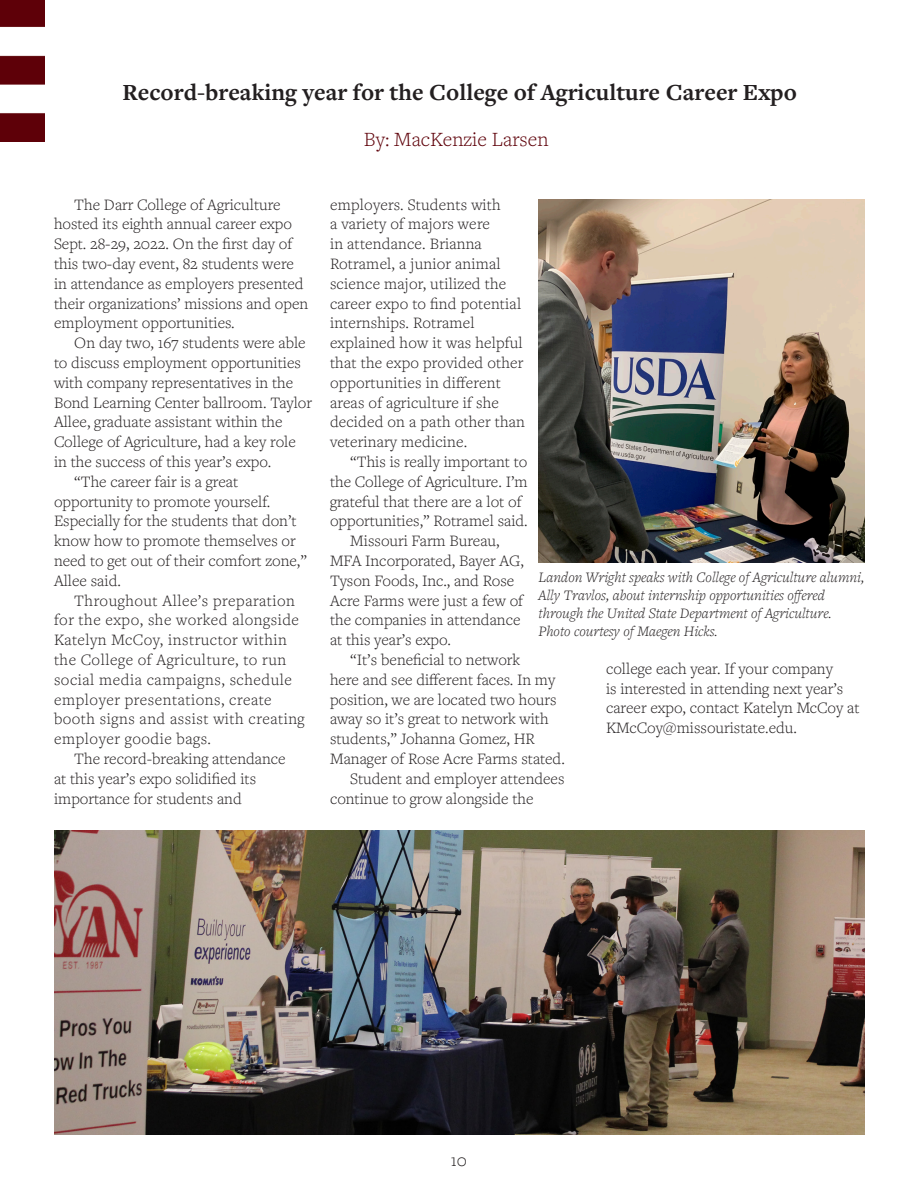
<style>
.page{position:relative;width:918px;height:1188px;background:#fff}
.page>*{position:absolute;margin:0;border:0;box-sizing:border-box;transform-origin:0 0}
.t1{font:700 24px "Freight Text Pro";color:#231f20}
.t2{font:300 21px "Freight Text Pro";color:#5e0009}
.t3{font:300 18px "Freight Text Pro";color:#231f20}
.t4{font:300 16.5px/19.8px "Freight Text Pro";color:#231f20}
.t5{font:300 16.5px/19.8px "Freight Text Pro";letter-spacing:.03em;color:#231f20}
.t6{font:italic 300 15px/18px "Freight Text Pro";color:#231f20}
</style>
<div class="page">
<img style="left:0;top:0;width:45px;height:141px">
<img style="left:539px;top:199px;width:326px;height:364px">
<img style="left:55px;top:831px;width:810px;height:303px">
<p class="t1" style="left:123px;top:76px;width:676px">Record-breaking year for the College of Agriculture Career Expo</p>
<p class="t2" style="left:364px;top:126px;width:186px">By: MacKenzie Larsen</p>
<p class="t4" style="left:54px;top:194px;width:256px;text-indent:20px">The Darr College of Agriculture hosted its eighth annual career expo Sept. 28-29, 2022. On the first day of this two-day event, 82 students were in attendance as employers presented their organizations’ missions and open employment opportunities.</p>
<p class="t4" style="left:54px;top:332px;width:260px;text-indent:20px">On day two, 167 students were able to discuss employment opportunities with company representatives in the Bond Learning Center ballroom. Taylor Allee, graduate assistant within the College of Agriculture, had a key role in the success of this year’s expo.</p>
<p class="t4" style="left:54px;top:471px;width:255px;text-indent:20px">“The career fair is a great opportunity to promote yourself.<br>Especially for the students that don’t know how to promote themselves or need to get out of their comfort zone,”<br>Allee said.</p>
<p class="t5" style="left:54px;top:590px;width:252px;text-indent:20px">Throughout Allee’s preparation for the expo, she worked alongside<br>Katelyn McCoy, instructor within the College of Agriculture, to run social media campaigns, schedule employer presentations, create booth signs and assist with creating employer goodie bags.</p>
<p class="t4" style="left:54px;top:748px;width:233px;text-indent:20px">The record-breaking attendance at this year’s expo solidified its importance for students and</p>
<p class="t4" style="left:330px;top:194px;width:197px">employers. Students with<br>a variety of majors were<br>in attendance. Brianna<br>Rotramel, a junior animal science major, utilized the career expo to find potential internships. Rotramel explained how it was helpful that the expo provided other opportunities in different areas of agriculture if she decided on a path other than veterinary medicine.</p>
<p class="t4" style="left:330px;top:451px;width:199px;text-indent:20px">“This is really important to the College of Agriculture. I’m grateful that there are a lot of opportunities,” Rotramel said.</p>
<p class="t4" style="left:330px;top:530px;width:195px;text-indent:20px">Missouri Farm Bureau,<br>MFA Incorporated, Bayer AG,<br>Tyson Foods, Inc., and Rose<br>Acre Farms were just a few of the companies in attendance at this year’s expo.</p>
<p class="t4" style="left:330px;top:649px;width:236px;text-indent:20px">“It’s beneficial to network<br>here and see different faces. In my position, we are located two hours away so it’s great to network with students,” Johanna Gomez, HR<br>Manager of Rose Acre Farms stated.</p>
<p class="t4" style="left:330px;top:768px;width:236px;text-indent:20px">Student and employer attendees continue to grow alongside the</p>
<p class="t6" style="left:539px;top:568px;width:327px">Landon Wright speaks with College of Agriculture alumni, Ally Travlos, about internship opportunities offered through the United State Department of Agriculture.<br>Photo courtesy of Maegen Hicks.</p>
<p class="t4" style="left:606px;top:658px;width:255px">college each year. If your company<br>is interested in attending next year’s career expo, contact Katelyn McCoy at KMcCoy@missouristate.edu.</p>
<p class="t3" style="left:451px;top:1148px;width:18px">10</p>
</div>
